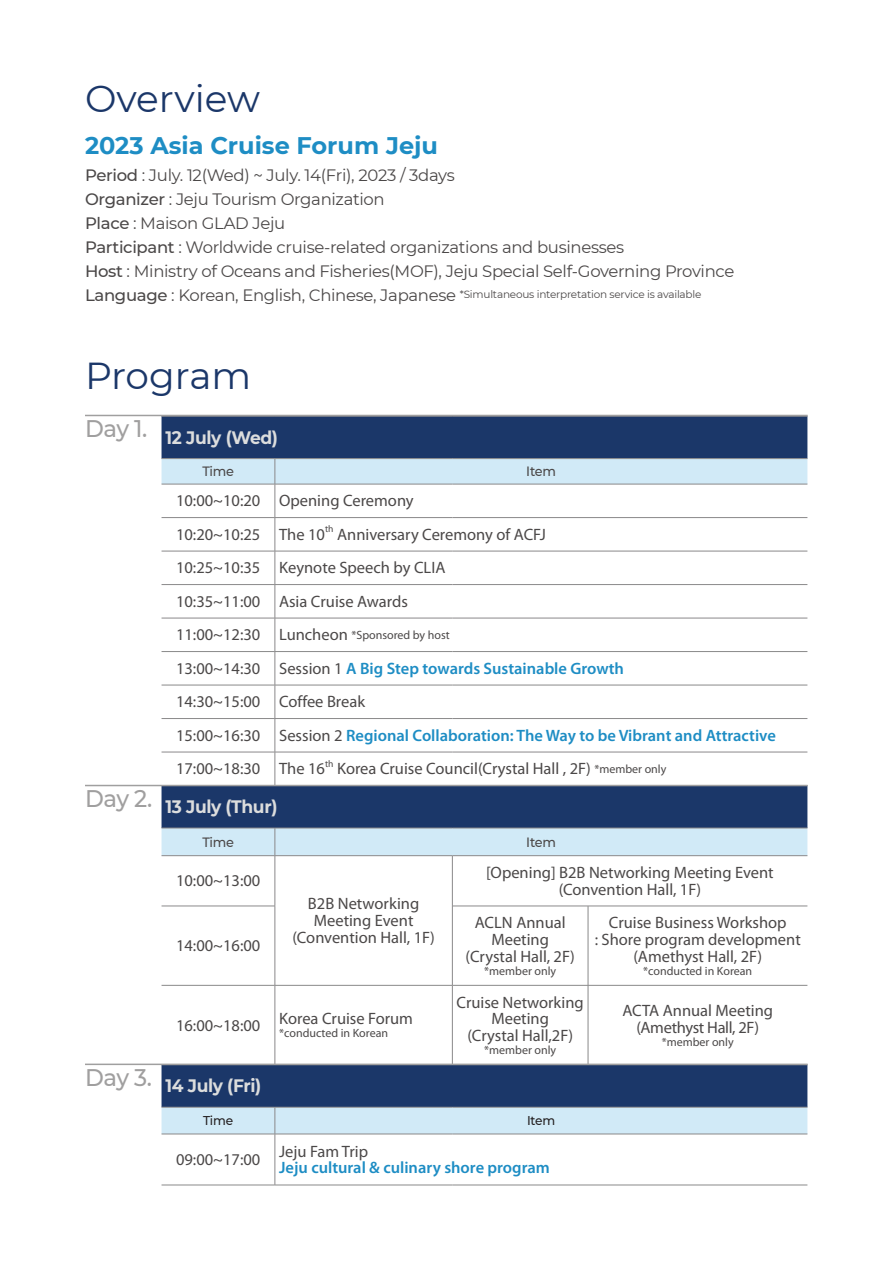
<style>
.page{position:relative;width:893px;height:1263px;background:#fff}
.page>*{position:absolute;margin:0;border:0;box-sizing:border-box;transform-origin:0 0}
.t1{font:37.5px "Montserrat";color:#1b3769}
.t2{font:700 24px "Montserrat";color:#1e8dc4}
.t3{font:500 24px "Montserrat";letter-spacing:-.025em;color:#a09f9f;scale:.95 1}
.t4{font:700 18px "Montserrat";letter-spacing:-.02em;color:#dcdddd;scale:.95 1}
.t5{font:16.5px/16.8px "Myriad Pro";color:#4b4848;text-align:center}
.t6{font:16.5px/24px "Montserrat";letter-spacing:-.02em;color:#4b4848}
.t7{font:600 16.5px "Myriad Pro";color:#1e8dc4}
.t8{font:500 13.5px "Montserrat";letter-spacing:-.02em;color:#4b4848;scale:.95 1}
.t9{font:500 12.75px "Montserrat";letter-spacing:-.02em;color:#231f20;scale:.95 1}
.t10{font:12px "Myriad Pro";color:#4b4848}
.t11{font:10.5px "Montserrat";letter-spacing:-.02em;color:#4b4848}
.t12{font:9.6px "Myriad Pro";color:#4b4848}
.s1{font-weight:500}
.s2{font-weight:500;font-size:16.5px}
.s3{font-size:16.5px}
.s4{font-size:12px}
.s5{font-weight:600;color:#1e8dc4}
</style>
<div class="page">
<div style="left:162px;top:417px;width:645px;height:41px;background:#1b3769"></div>
<svg style="left:162px;top:459px;width:645px;height:675px"></svg>
<hr style="left:162px;top:416px;width:113px;height:1px;background:#8a898a">
<hr style="left:275px;top:416px;width:177px;height:1px;background:#8a898a">
<hr style="left:452px;top:416px;width:355px;height:1px;background:#8a898a">
<hr style="left:162px;top:458px;width:113px;height:1px;background:#8a898a">
<hr style="left:275px;top:458px;width:177px;height:1px;background:#8a898a">
<svg style="left:275px;top:459px;width:1px;height:25px"></svg>
<hr style="left:452px;top:458px;width:355px;height:1px;background:#8a898a">
<hr style="left:162px;top:484px;width:113px;height:1px;background:#8a898a">
<hr style="left:275px;top:484px;width:177px;height:1px;background:#8a898a">
<hr style="left:275px;top:484px;width:1px;height:33px;background:#8a898a">
<hr style="left:452px;top:484px;width:355px;height:1px;background:#8a898a">
<hr style="left:162px;top:517px;width:113px;height:1px;background:#8a898a">
<hr style="left:275px;top:517px;width:177px;height:1px;background:#8a898a">
<hr style="left:275px;top:518px;width:1px;height:33px;background:#8a898a">
<hr style="left:452px;top:517px;width:355px;height:1px;background:#8a898a">
<hr style="left:162px;top:551px;width:113px;height:1px;background:#8a898a">
<hr style="left:275px;top:551px;width:177px;height:1px;background:#8a898a">
<hr style="left:275px;top:551px;width:1px;height:33px;background:#8a898a">
<hr style="left:452px;top:551px;width:355px;height:1px;background:#8a898a">
<hr style="left:162px;top:584px;width:113px;height:1px;background:#8a898a">
<hr style="left:275px;top:584px;width:177px;height:1px;background:#8a898a">
<hr style="left:275px;top:585px;width:1px;height:33px;background:#8a898a">
<hr style="left:452px;top:584px;width:355px;height:1px;background:#8a898a">
<hr style="left:162px;top:618px;width:113px;height:1px;background:#8a898a">
<hr style="left:275px;top:618px;width:177px;height:1px;background:#8a898a">
<hr style="left:275px;top:618px;width:1px;height:33px;background:#8a898a">
<hr style="left:452px;top:618px;width:355px;height:1px;background:#8a898a">
<hr style="left:162px;top:651px;width:113px;height:1px;background:#8a898a">
<hr style="left:275px;top:651px;width:177px;height:1px;background:#8a898a">
<hr style="left:275px;top:652px;width:1px;height:33px;background:#8a898a">
<hr style="left:452px;top:651px;width:355px;height:1px;background:#8a898a">
<hr style="left:162px;top:685px;width:113px;height:1px;background:#8a898a">
<hr style="left:275px;top:685px;width:177px;height:1px;background:#8a898a">
<hr style="left:275px;top:685px;width:1px;height:33px;background:#8a898a">
<hr style="left:452px;top:685px;width:355px;height:1px;background:#8a898a">
<hr style="left:162px;top:718px;width:113px;height:1px;background:#8a898a">
<hr style="left:275px;top:718px;width:177px;height:1px;background:#8a898a">
<hr style="left:275px;top:719px;width:1px;height:33px;background:#8a898a">
<hr style="left:452px;top:718px;width:355px;height:1px;background:#8a898a">
<hr style="left:162px;top:752px;width:113px;height:1px;background:#8a898a">
<hr style="left:275px;top:752px;width:177px;height:1px;background:#8a898a">
<hr style="left:275px;top:752px;width:1px;height:33px;background:#8a898a">
<hr style="left:452px;top:752px;width:355px;height:1px;background:#8a898a">
<hr style="left:162px;top:828px;width:113px;height:1px;background:#8a898a">
<hr style="left:275px;top:828px;width:177px;height:1px;background:#8a898a">
<svg style="left:275px;top:828px;width:1px;height:27px"></svg>
<hr style="left:452px;top:828px;width:355px;height:1px;background:#8a898a">
<hr style="left:162px;top:855px;width:113px;height:1px;background:#8a898a">
<hr style="left:275px;top:855px;width:177px;height:1px;background:#8a898a">
<hr style="left:275px;top:856px;width:1px;height:50px;background:#8a898a">
<hr style="left:452px;top:855px;width:355px;height:1px;background:#8a898a">
<hr style="left:162px;top:906px;width:113px;height:1px;background:#8a898a">
<hr style="left:275px;top:906px;width:1px;height:79px;background:#8a898a">
<hr style="left:453px;top:906px;width:354px;height:1px;background:#8a898a">
<hr style="left:162px;top:985px;width:113px;height:1px;background:#8a898a">
<hr style="left:275px;top:985px;width:177px;height:1px;background:#8a898a">
<hr style="left:275px;top:986px;width:1px;height:79px;background:#8a898a">
<hr style="left:452px;top:985px;width:355px;height:1px;background:#8a898a">
<hr style="left:162px;top:1107px;width:113px;height:1px;background:#8a898a">
<hr style="left:275px;top:1107px;width:177px;height:1px;background:#8a898a">
<svg style="left:275px;top:1107px;width:1px;height:27px"></svg>
<hr style="left:452px;top:1107px;width:355px;height:1px;background:#8a898a">
<hr style="left:162px;top:1134px;width:113px;height:1px;background:#8a898a">
<hr style="left:275px;top:1134px;width:177px;height:1px;background:#8a898a">
<hr style="left:275px;top:1134px;width:1px;height:51px;background:#8a898a">
<hr style="left:452px;top:1134px;width:355px;height:1px;background:#8a898a">
<hr style="left:162px;top:1185px;width:113px;height:1px;background:#8a898a">
<hr style="left:275px;top:1185px;width:177px;height:1px;background:#8a898a">
<hr style="left:452px;top:1185px;width:355px;height:1px;background:#8a898a">
<hr style="left:452px;top:856px;width:1px;height:50px;background:#8a898a">
<hr style="left:452px;top:906px;width:1px;height:79px;background:#8a898a">
<hr style="left:588px;top:906px;width:1px;height:79px;background:#8a898a">
<hr style="left:452px;top:986px;width:1px;height:79px;background:#8a898a">
<hr style="left:588px;top:986px;width:1px;height:79px;background:#8a898a">
<hr style="left:85px;top:415px;width:723px;height:1px;background:#a09f9f">
<hr style="left:85px;top:785px;width:723px;height:1px;background:#a09f9f">
<hr style="left:85px;top:1064px;width:723px;height:1px;background:#a09f9f">
<h1 class="t1" style="left:85px;top:76px;width:177px">Overview</h1>
<h2 class="t2" style="left:85px;top:131px;width:354px">2023 Asia Cruise Forum Jeju</h2>
<p class="t6" style="left:85px;top:163px;width:651px"><span class="s1">Period</span> : July. 12(Wed) ~ July. 14(Fri), 2023 / 3days<br><span class="s1">Organizer</span> : Jeju Tourism Organization<br><span class="s1">Place</span> : Maison GLAD Jeju<br><span class="s1">Participant</span> : Worldwide cruise-related organizations and businesses<br><span class="s1">Host</span> : Ministry of Oceans and Fisheries(MOF), Jeju Special Self-Governing Province</p>
<p class="t11" style="left:85px;top:288px;width:618px"><span class="s2">Language</span> <span class="s3">: Korean, English, Chinese, Japanese</span> *Simultaneous interpretation service is available</p>
<h1 class="t1" style="left:85px;top:353px;width:168px">Program</h1>
<p class="t4" style="left:166px;top:426px;width:120px">12 July (Wed)</p>
<p class="t8" style="left:202px;top:463px;width:35px">Time</p>
<p class="t8" style="left:526px;top:463px;width:33px">Item</p>
<p class="t5" style="left:176px;top:485px;width:239px;line-height:33.5px;text-align:left">10:00~10:20 Opening Ceremony<br>10:20~10:25 The 10</p>
<h2 class="t3" style="left:85px;top:413px;width:67px">Day 1.</h2>
<p class="t12" style="left:325px;top:525px;width:10px">th</p>
<p class="t5" style="left:176px;top:519px;width:601px;line-height:33.5px;text-align:left;text-indent:161px">Anniversary Ceremony of ACFJ<br>10:25~10:35 Keynote Speech by CLIA<br>10:35~11:00 Asia Cruise Awards<br>11:00~12:30 Luncheon <span class="s4">*Sponsored by host<br></span>13:00~14:30 Session 1 <span class="s5">A Big Step towards Sustainable Growth<br></span>14:30~15:00 Coffee Break<br>15:00~16:30 Session 2 <span class="s5">Regional Collaboration: The Way to be Vibrant and Attractive </span>17:00~18:30 The 16</p>
<p class="t12" style="left:325px;top:760px;width:10px">th</p>
<p class="t5" style="left:337px;top:761px;width:331px">Korea Cruise Council(Crystal Hall , 2F) <span class="s4">*member only</span></p>
<h2 class="t3" style="left:85px;top:783px;width:72px">Day 2.</h2>
<h2 class="t3" style="left:85px;top:1062px;width:72px">Day 3.</h2>
<p class="t4" style="left:166px;top:796px;width:119px">13 July (Thur)</p>
<p class="t8" style="left:202px;top:834px;width:35px">Time</p>
<p class="t8" style="left:526px;top:834px;width:33px">Item</p>
<p class="t5" style="left:176px;top:874px;width:86px">10:00~13:00</p>
<p class="t5" style="left:292px;top:896px;width:144px">B2B Networking<br>Meeting Event (Convention Hall, 1F)</p>
<p class="t5" style="left:486px;top:865px;width:289px">[Opening] B2B Networking Meeting Event (Convention Hall, 1F)</p>
<p class="t5" style="left:466px;top:915px;width:111px">ACLN Annual<br>Meeting (Crystal Hall, 2F)</p>
<p class="t10" style="left:484px;top:966px;width:74px">*member only</p>
<p class="t5" style="left:595px;top:915px;width:208px">Cruise Business Workshop<br>: Shore program development (Amethyst Hall, 2F)</p>
<p class="t10" style="left:643px;top:966px;width:110px">*conducted in Korean</p>
<p class="t5" style="left:176px;top:938px;width:86px">14:00~16:00</p>
<p class="t5" style="left:176px;top:1012px;width:238px">16:00~18:00 Korea Cruise Forum</p>
<p class="t10" style="left:279px;top:1029px;width:110px">*conducted in Korean</p>
<p class="t5" style="left:457px;top:995px;width:129px">Cruise Networking<br>Meeting<br>(Crystal Hall,2F)</p>
<p class="t10" style="left:484px;top:1046px;width:74px">*member only</p>
<p class="t4" style="left:166px;top:1075px;width:102px">14 July (Fri)</p>
<p class="t9" style="left:203px;top:1113px;width:33px">Time</p>
<p class="t9" style="left:527px;top:1113px;width:31px">Item</p>
<p class="t5" style="left:176px;top:1152px;width:86px">09:00~17:00</p>
<p class="t5" style="left:279px;top:1144px;width:90px">Jeju Fam Trip</p>
<p class="t7" style="left:279px;top:1162px;width:272px">Jeju cultural &amp; culinary shore program</p>
<p class="t5" style="left:622px;top:1003px;width:152px">ACTA Annual Meeting (Amethyst Hall, 2F)</p>
<p class="t10" style="left:662px;top:1037px;width:74px">*member only</p>
</div>
